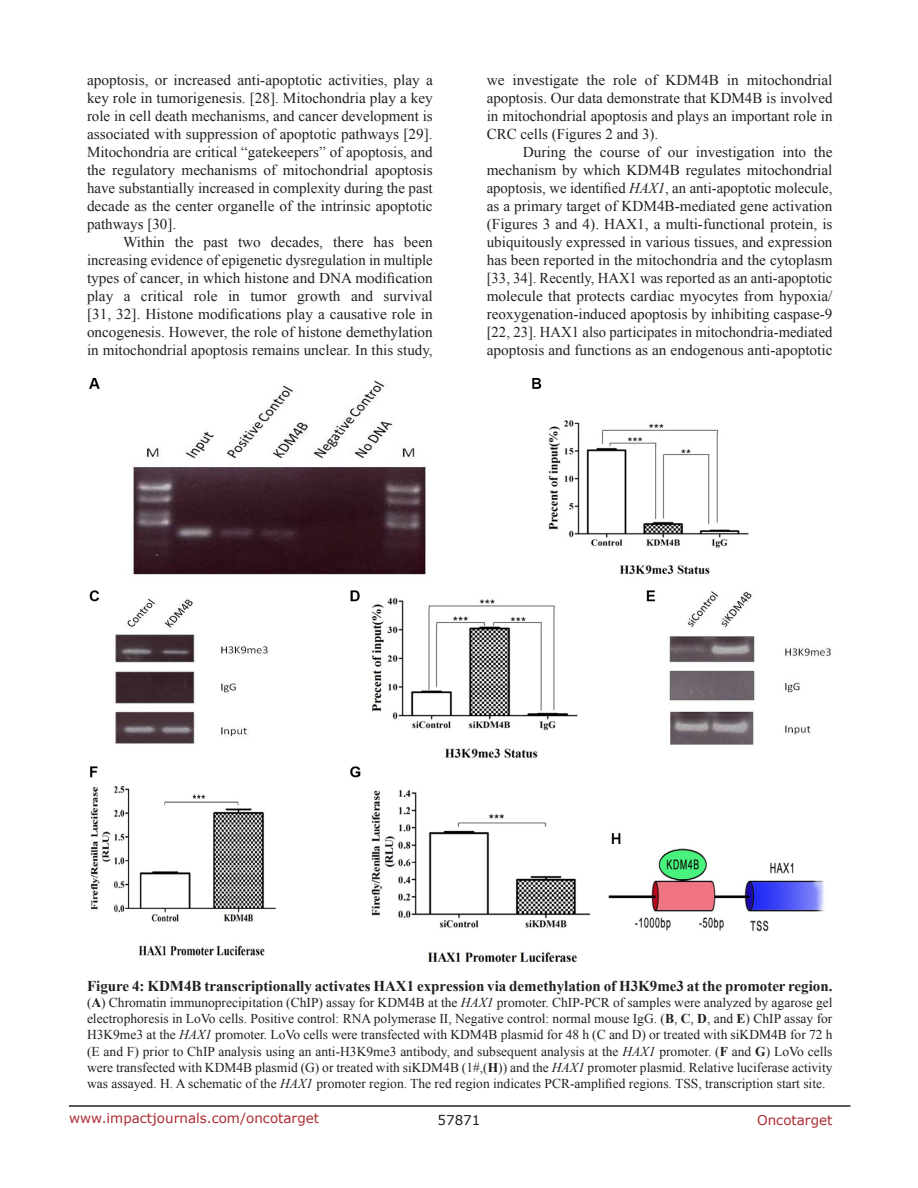
<style>
.page{position:relative;width:918px;height:1188px;background:#fff}
.page>*{position:absolute;margin:0;border:0;box-sizing:border-box;transform-origin:0 0}
.t1{font:15px/18px "Times New Roman";color:#231f20;text-align:justify}
.t2{font:700 15px "Times New Roman";color:#231f20}
.t3{font:13.5px/16.2px "Times New Roman";color:#231f20;text-align:justify}
.t4{font:13.5px "Verdana";color:#ac2b31}
.t5{font:13.5px "Verdana";color:#231f20}
.s1{font-style:italic}
.s2{font-weight:700}
</style>
<div class="page">
<hr style="left:69px;top:1105px;width:781px;height:2px;background:#231f20">
<img style="left:89px;top:379px;width:742px;height:583px">
<p class="t1" style="left:87px;top:71px;width:347px">apoptosis, or increased anti-apoptotic activities, play a key role in tumorigenesis. [28]. Mitochondria play a key role in cell death mechanisms, and cancer development is associated with suppression of apoptotic pathways [29].<br>Mitochondria are critical “gatekeepers” of apoptosis, and the regulatory mechanisms of mitochondrial apoptosis have substantially increased in complexity during the past decade as the center organelle of the intrinsic apoptotic pathways [30].</p>
<p class="t1" style="left:87px;top:233px;width:347px;text-indent:36px">Within the past two decades, there has been increasing evidence of epigenetic dysregulation in multiple types of cancer, in which histone and DNA modification play a critical role in tumor growth and survival [31, 32]. Histone modifications play a causative role in oncogenesis. However, the role of histone demethylation in mitochondrial apoptosis remains unclear. In this study,</p>
<p class="t1" style="left:487px;top:71px;width:347px">we investigate the role of KDM4B in mitochondrial apoptosis. Our data demonstrate that KDM4B is involved in mitochondrial apoptosis and plays an important role in CRC cells (Figures 2 and 3).</p>
<p class="t1" style="left:487px;top:143px;width:347px;text-indent:36px">During the course of our investigation into the mechanism by which KDM4B regulates mitochondrial apoptosis, we identified <span class="s1">HAX1</span>, an anti-apoptotic molecule, as a primary target of KDM4B-mediated gene activation (Figures 3 and 4). HAX1, a multi-functional protein, is ubiquitously expressed in various tissues, and expression has been reported in the mitochondria and the cytoplasm [33, 34]. Recently, HAX1 was reported as an anti-apoptotic molecule that protects cardiac myocytes from hypoxia/ reoxygenation-induced apoptosis by inhibiting caspase-9 [22, 23]. HAX1 also participates in mitochondria-mediated apoptosis and functions as an endogenous anti-apoptotic</p>
<p class="t2" style="left:87px;top:975px;width:747px">Figure 4: KDM4B transcriptionally activates HAX1 expression via demethylation of H3K9me3 at the promoter region.</p>
<p class="t3" style="left:87px;top:994px;width:747px">(<span class="s2">A</span>) Chromatin immunoprecipitation (ChIP) assay for KDM4B at the <span class="s1">HAX1</span> promoter. ChIP-PCR of samples were analyzed by agarose gel electrophoresis in LoVo cells. Positive control: RNA polymerase II, Negative control: normal mouse IgG. (<span class="s2">B</span>, <span class="s2">C</span>, <span class="s2">D</span>, and <span class="s2">E</span>) ChIP assay for H3K9me3 at the <span class="s1">HAX1</span> promoter. LoVo cells were transfected with KDM4B plasmid for 48 h (C and D) or treated with siKDM4B for 72 h (E and F) prior to ChIP analysis using an anti-H3K9me3 antibody, and subsequent analysis at the <span class="s1">HAX1</span> promoter. (<span class="s2">F</span> and <span class="s2">G</span>) LoVo cells were transfected with KDM4B plasmid (G) or treated with siKDM4B (1#,(<span class="s2">H</span>)) and the <span class="s1">HAX1</span> promoter plasmid. Relative luciferase activity was assayed. H. A schematic of the <span class="s1">HAX1</span> promoter region. The red region indicates PCR-amplified regions. TSS, transcription start site.</p>
<p class="t4" style="left:69px;top:1109px;width:252px">www.impactjournals.com/oncotarget</p>
<p class="t5" style="left:438px;top:1111px;width:44px">57871</p>
<p class="t4" style="left:757px;top:1111px;width:77px">Oncotarget</p>
</div>
